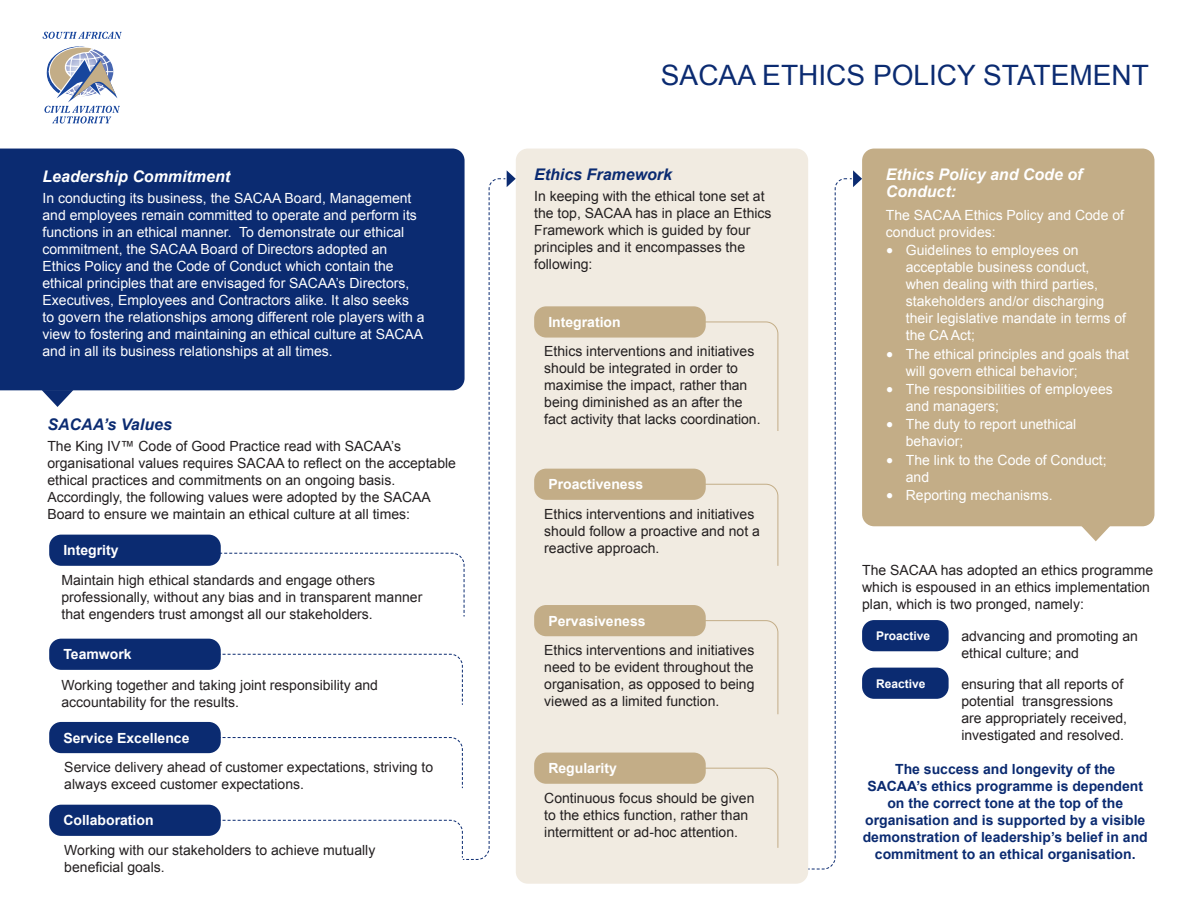
<style>
.page{position:relative;width:1191px;height:922px;background:#fff}
.page>*{position:absolute;margin:0;border:0;box-sizing:border-box;transform-origin:0 0}
.t1{font:28px "Arial";color:#0b2b71}
.t2{font:italic 700 16px/17px "Arial";color:#fff}
.t3{font:italic 700 16px "Arial";color:#0b2b71}
.t4{font:14px/17px "Arial";color:#231f20}
.t5{font:14px/17px "Arial";color:#fff}
.t6{font:700 14px/17px "Arial";color:#0b2b71;text-align:center}
.t7{font:700 14px "Arial";color:#fff}
.t8{font:700 12px "Arial";color:#fff}
.s1{font-family:"Minion Pro";font-size:20px}
</style>
<div class="page">
<svg style="left:808px;top:170px;width:54px;height:699px"></svg>
<div style="left:0;top:148px;width:464px;height:242px;background:#0b2b71"></div>
<div style="left:516px;top:148px;width:292px;height:735px;background:#f1ebe1;border-radius:12px"></div>
<div style="left:862px;top:148px;width:292px;height:378px;background:#c3ad87;border-radius:12px"></div>
<svg style="left:42px;top:32px;width:80px;height:91px"></svg>
<div style="left:862px;top:620px;width:86px;height:31px;background:#0b2b71;border-radius:12px"></div>
<div style="left:862px;top:667px;width:86px;height:31px;background:#0b2b71;border-radius:12px"></div>
<div style="left:49px;top:534px;width:172px;height:31px;background:#0b2b71;border-radius:12px"></div>
<div style="left:49px;top:638px;width:172px;height:31px;background:#0b2b71;border-radius:12px"></div>
<div style="left:49px;top:721px;width:172px;height:32px;background:#0b2b71;border-radius:12px"></div>
<div style="left:49px;top:804px;width:172px;height:31px;background:#0b2b71;border-radius:12px"></div>
<div style="left:534px;top:306px;width:171px;height:31px;background:#c3ad87;border-radius:12px"></div>
<svg style="left:699px;top:321px;width:80px;height:110px"></svg>
<div style="left:534px;top:468px;width:171px;height:31px;background:#c3ad87;border-radius:12px"></div>
<svg style="left:699px;top:483px;width:80px;height:83px"></svg>
<div style="left:534px;top:605px;width:171px;height:31px;background:#c3ad87;border-radius:12px"></div>
<svg style="left:699px;top:619px;width:80px;height:96px"></svg>
<div style="left:534px;top:752px;width:171px;height:31px;background:#c3ad87;border-radius:12px"></div>
<svg style="left:699px;top:767px;width:80px;height:81px"></svg>
<svg style="left:42px;top:390px;width:31px;height:17px"></svg>
<svg style="left:1080px;top:526px;width:31px;height:15px"></svg>
<svg style="left:208px;top:170px;width:308px;height:690px"></svg>
<p class="t2" style="left:43px;top:168px;width:189px">Leadership Commitment</p>
<p class="t5" style="left:43px;top:190px;width:383px">In conducting its business, the SACAA Board, Management and employees remain committed to operate and perform its functions in an ethical manner. To demonstrate our ethical commitment, the SACAA Board of Directors adopted an Ethics Policy and the Code of Conduct which contain the ethical principles that are envisaged for SACAA’s Directors, Executives, Employees and Contractors alike. It also seeks<br>to govern the relationships among different role players with a view to fostering and maintaining an ethical culture at SACAA and in all its business relationships at all times.</p>
<p class="t3" style="left:47px;top:414px;width:126px">SACAA’s Values</p>
<p class="t4" style="left:47px;top:438px;width:410px">The King IV™ Code of Good Practice read with SACAA’s organisational values requires SACAA to reflect on the acceptable ethical practices and commitments on an ongoing basis.<br>Accordingly, the following values were adopted by the SACAA Board to ensure we maintain an ethical culture at all times:</p>
<p class="t7" style="left:63px;top:541px;width:57px">Integrity</p>
<p class="t4" style="left:61px;top:571px;width:362px">Maintain high ethical standards and engage others professionally, without any bias and in transparent manner that engenders trust amongst all our stakeholders.</p>
<p class="t7" style="left:63px;top:645px;width:70px">Teamwork</p>
<p class="t4" style="left:61px;top:676px;width:318px">Working together and taking joint responsibility and accountability for the results.</p>
<p class="t7" style="left:63px;top:728px;width:128px">Service Excellence</p>
<p class="t4" style="left:64px;top:758px;width:370px">Service delivery ahead of customer expectations, striving to always exceed customer expectations.</p>
<p class="t7" style="left:63px;top:810px;width:92px">Collaboration</p>
<p class="t4" style="left:64px;top:841px;width:312px">Working with our stakeholders to achieve mutually beneficial goals.</p>
<p class="t1" style="left:661px;top:57px;width:489px">SACAA ETHICS POLICY STATEMENT</p>
<p class="t3" style="left:534px;top:164px;width:139px">Ethics Framework</p>
<p class="t4" style="left:534px;top:188px;width:239px">In keeping with the ethical tone set at the top, SACAA has in place an Ethics<br>Framework which is guided by four principles and it encompasses the following:</p>
<p class="t7" style="left:548px;top:313px;width:74px">Integration</p>
<p class="t4" style="left:544px;top:343px;width:218px">Ethics interventions and initiatives should be integrated in order to maximise the impact, rather than being diminished as an after the fact activity that lacks coordination.</p>
<p class="t7" style="left:548px;top:475px;width:96px">Proactiveness</p>
<p class="t4" style="left:544px;top:505px;width:217px">Ethics interventions and initiatives should follow a proactive and not a reactive approach.</p>
<p class="t7" style="left:548px;top:611px;width:99px">Pervasiveness</p>
<p class="t4" style="left:544px;top:641px;width:212px;text-align:justify">Ethics interventions and initiatives need to be evident throughout the organisation, as opposed to being viewed as a limited function.</p>
<p class="t7" style="left:548px;top:758px;width:70px">Regularity</p>
<p class="t4" style="left:544px;top:789px;width:212px">Continuous focus should be given to the ethics function, rather than intermittent or ad-hoc attention.</p>
<p class="t2" style="left:886px;top:166px;width:198px">Ethics Policy and Code of<br>Conduct:</p>
<p class="t5" style="left:886px;top:206px;width:240px">The SACAA Ethics Policy and Code of conduct provides:</p>
<p class="t5" style="left:905px;top:242px;width:222px;text-indent:-20px"><span class="s1">•</span> Guidelines to employees on acceptable business conduct, when dealing with third parties, stakeholders and/or discharging their legislative mandate in terms of the CA Act;</p>
<p class="t5" style="left:905px;top:345px;width:225px;text-indent:-20px"><span class="s1">•</span> The ethical principles and goals that will govern ethical behavior;</p>
<p class="t5" style="left:905px;top:380px;width:208px;text-indent:-20px"><span class="s1">•</span> The responsibilities of employees and managers;</p>
<p class="t5" style="left:905px;top:416px;width:172px;text-indent:-20px"><span class="s1">•</span> The duty to report unethical behavior;</p>
<p class="t5" style="left:905px;top:451px;width:202px;text-indent:-20px"><span class="s1">•</span> The link to the Code of Conduct; and</p>
<p class="t5" style="left:886px;top:487px;width:168px"><span class="s1">•</span> Reporting mechanisms.</p>
<p class="t4" style="left:862px;top:562px;width:293px">The SACAA has adopted an ethics programme which is espoused in an ethics implementation plan, which is two pronged, namely:</p>
<p class="t8" style="left:876px;top:627px;width:56px">Proactive</p>
<p class="t4" style="left:961px;top:627px;width:178px">advancing and promoting an ethical culture; and</p>
<p class="t8" style="left:876px;top:675px;width:51px">Reactive</p>
<p class="t4" style="left:961px;top:675px;width:167px">ensuring that all reports of potential transgressions are appropriately received, investigated and resolved.</p>
<p class="t6" style="left:862px;top:760px;width:286px">The success and longevity of the<br>SACAA’s ethics programme is dependent on the correct tone at the top of the organisation and is supported by a visible demonstration of leadership’s belief in and commitment to an ethical organisation.</p>
</div>
